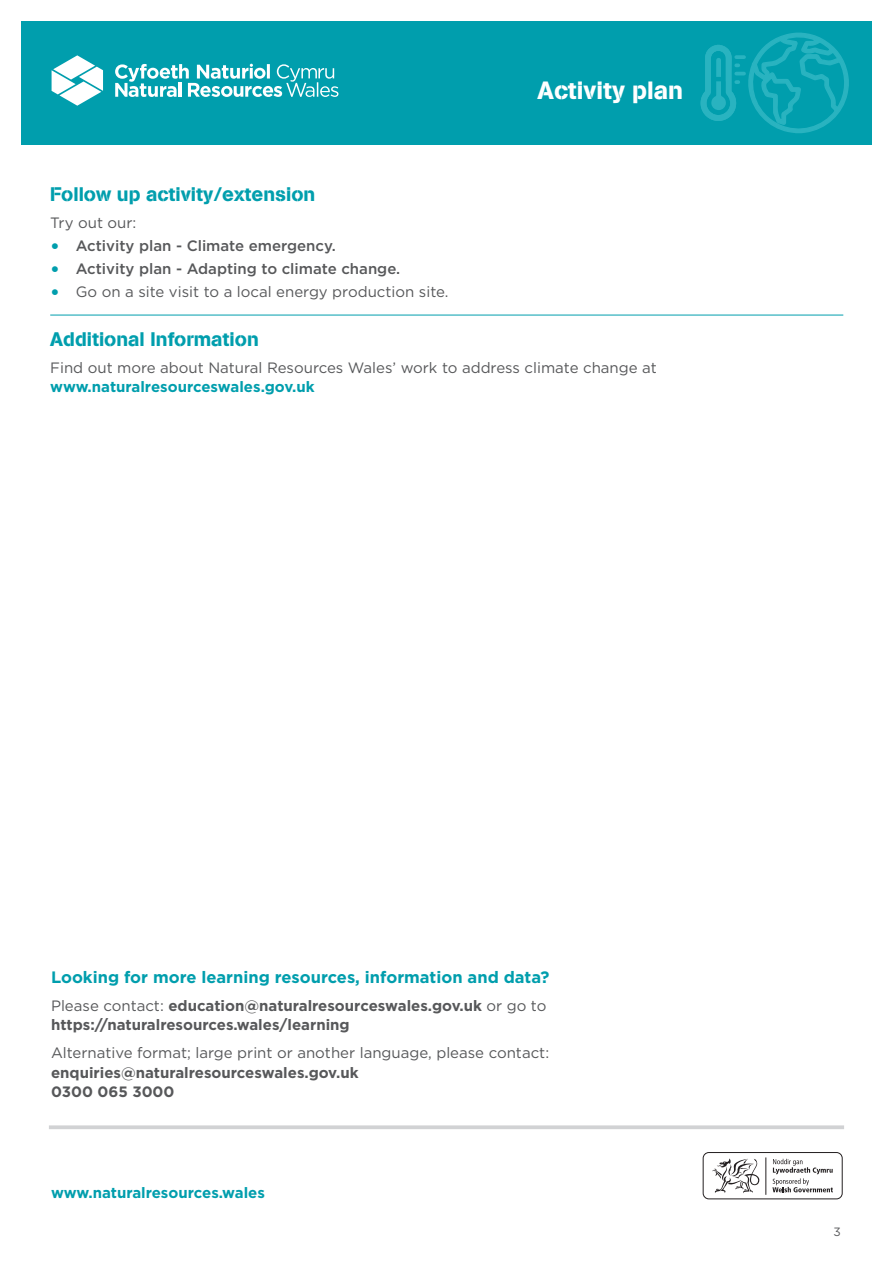
<style>
.page{position:relative;width:893px;height:1263px;background:#fff}
.page>*{position:absolute;margin:0;border:0;box-sizing:border-box;transform-origin:0 0}
.t1{font:24.75px "AG Book Stencil";color:#fff}
.t2{font:19.5px "AG Book Stencil";color:#009ead}
.t3{font:700 16.5px "Gotham";color:#009ead}
.t4{font:15px "Gotham";color:#57585a}
.t5{font:700 15px/19.5px "Gotham";color:#57585a}
.t6{font:500 15px "Gotham";color:#57585a}
.t7{font:700 15px "Gotham";color:#009ead}
.t8{font:12px "Gotham";color:#57585a}
.s1{font-weight:700;font-size:19.5px;color:#009ead}
.s2{font-weight:400}
</style>
<div class="page">
<svg style="left:49px;top:1125px;width:795px;height:4px;background:#d5d6d8"></svg>
<div style="left:703px;top:1152px;width:139px;height:47px;border:1px solid #231f20;border-radius:6px"></div>
<hr style="left:765px;top:1157px;width:1px;height:38px;background:#231f20">
<svg style="left:772px;top:1159px;width:61px;height:33px"></svg>
<svg style="left:712px;top:1158px;width:47px;height:35px"></svg>
<div style="left:21px;top:21px;width:851px;height:124px;background:#009ead"></div>
<svg style="left:52px;top:55px;width:51px;height:51px"></svg>
<svg style="left:115px;top:64px;width:223px;height:33px"></svg>
<svg style="left:700px;top:32px;width:149px;height:101px"></svg>
<hr style="left:50px;top:315px;width:793px;height:1px;background:#009ead">
<h1 class="t1" style="left:537px;top:75px;width:147px">Activity plan</h1>
<h2 class="t2" style="left:50px;top:182px;width:267px">Follow up activity/extension</h2>
<p class="t4" style="left:50px;top:213px;width:88px">Try out our:</p>
<p class="t6" style="left:50px;top:236px;width:287px"><span class="s1">•</span> Activity plan - Climate emergency.</p>
<p class="t6" style="left:50px;top:259px;width:352px"><span class="s1">•</span> Activity plan - Adapting to climate change.</p>
<p class="t4" style="left:50px;top:282px;width:400px"><span class="s1">•</span> Go on a site visit to a local energy production site.</p>
<h2 class="t2" style="left:50px;top:327px;width:210px">Additional Information</h2>
<p class="t4" style="left:50px;top:358px;width:608px">Find out more about Natural Resources Wales’ work to address climate change at</p>
<p class="t7" style="left:50px;top:376px;width:266px">www.naturalresourceswales.gov.uk</p>
<p class="t3" style="left:51px;top:966px;width:500px">Looking for more learning resources, information and data?</p>
<p class="t5" style="left:51px;top:996px;width:497px"><span class="s2">Please contact:</span> education@naturalresourceswales.gov.uk <span class="s2">or go to </span>https://naturalresources.wales/learning</p>
<p class="t4" style="left:51px;top:1043px;width:500px">Alternative format; large print or another language, please contact:</p>
<p class="t5" style="left:51px;top:1063px;width:309px">enquiries@naturalresourceswales.gov.uk<br>0300 065 3000</p>
<p class="t7" style="left:51px;top:1183px;width:215px">www.naturalresources.wales</p>
<p class="t8" style="left:833px;top:1224px;width:9px">3</p>
</div>
